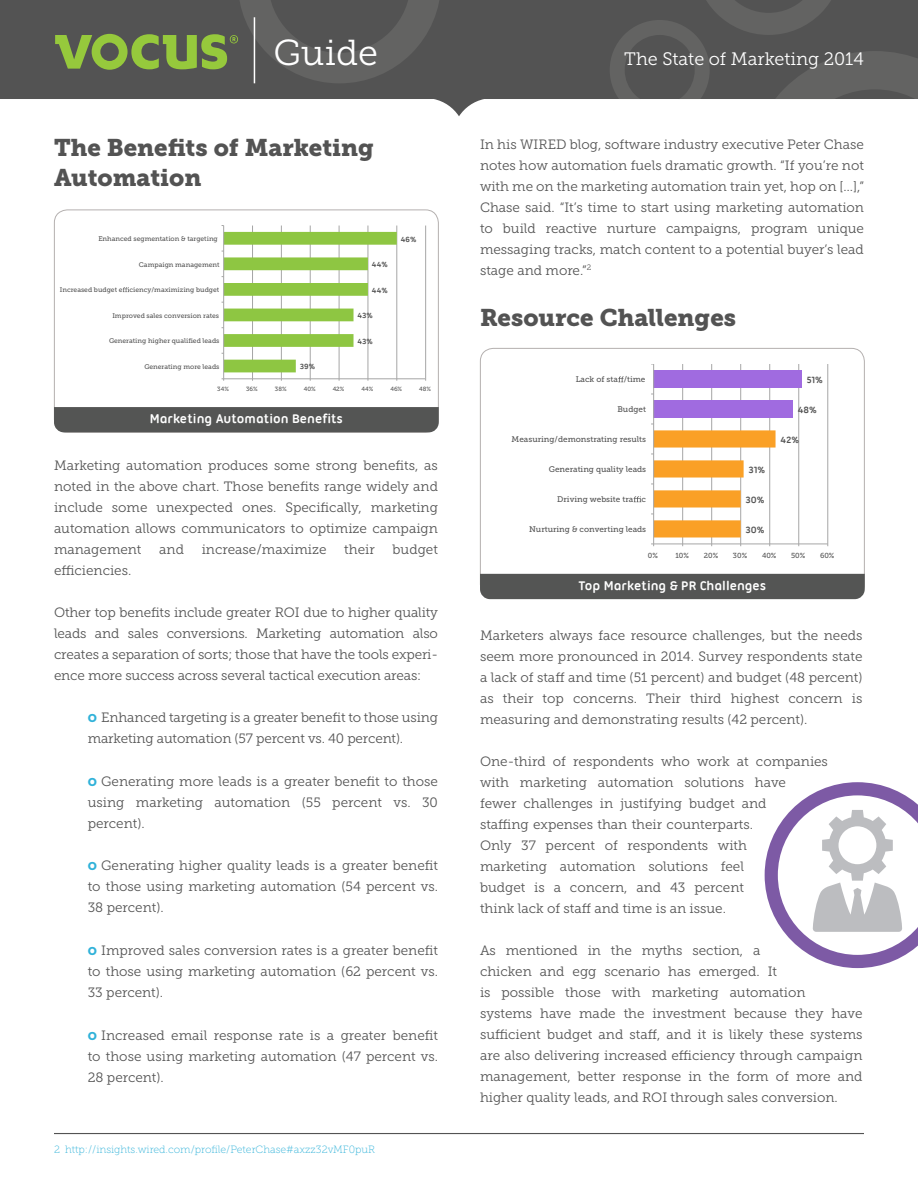
<style>
.page{position:relative;width:918px;height:1188px;background:#fff}
.page>*{position:absolute;margin:0;border:0;box-sizing:border-box;transform-origin:0 0}
.t1{font:36px "Museo Slab 300";color:#fff}
.Body{font:24px/30px "Museo Slab 900";color:#535353}
.t2{font:18px "Museo Slab 300";color:#fff}
.Body-2{font:13.5px/21px "Museo Slab 300";color:#535353;text-align:justify}
.Body-3{font:700 13.5px "Ubuntu Titling";color:#fff}
.t3{font:10.5px "Museo Slab 100";color:#31b2d9}
.t4{font:700 9.75px "Ubuntu Titling";color:#535353}
.t5{font:8.1px "Museo Slab 500";color:#535353}
.t6{font:700 8.1px "Ubuntu Titling";color:#535353}
.t7{font:7.35px "Museo Slab 500";color:#535353}
.t8{font:6.75px "Museo Slab 500";color:#535353}
.t9{font:6px "Museo Slab 500";color:#535353}
.s1{font-family:"Karbon";font-weight:700;color:#31b2d9}
</style>
<div class="page">
<svg style="left:0;top:0;width:610px;height:116px;fill:#535353"></svg>
<svg style="left:610px;top:0;width:308px;height:99px;background:#585858"></svg>
<svg style="left:55px;top:0;width:386px;height:83px;background:#5d6254"></svg>
<hr style="left:254px;top:17px;width:1px;height:66px;background:#fff">
<hr style="left:252px;top:226px;width:1px;height:153px;background:#a6a6a6">
<hr style="left:281px;top:226px;width:1px;height:153px;background:#a6a6a6">
<hr style="left:310px;top:226px;width:1px;height:153px;background:#a6a6a6">
<hr style="left:339px;top:226px;width:1px;height:153px;background:#a6a6a6">
<hr style="left:368px;top:226px;width:1px;height:153px;background:#a6a6a6">
<hr style="left:397px;top:226px;width:1px;height:153px;background:#a6a6a6">
<hr style="left:425px;top:226px;width:1px;height:153px;background:#a6a6a6">
<hr style="left:224px;top:379px;width:202px;height:1px;background:#a6a6a6">
<hr style="left:223px;top:226px;width:1px;height:153px;background:#a6a6a6">
<svg style="left:222px;top:226px;width:175px;height:146px"></svg>
<svg style="left:123px;top:287px;width:6px;height:5px"></svg>
<div style="left:54px;top:210px;width:385px;height:223px;border:1px solid #b4b0af;border-radius:13px"></div>
<div style="left:54px;top:407px;width:385px;height:25px;background:#545554"></div>
<hr style="left:682px;top:364px;width:1px;height:180px;background:#a6a6a6">
<hr style="left:711px;top:364px;width:1px;height:180px;background:#a6a6a6">
<hr style="left:740px;top:364px;width:1px;height:180px;background:#a6a6a6">
<hr style="left:769px;top:364px;width:1px;height:180px;background:#a6a6a6">
<hr style="left:798px;top:364px;width:1px;height:180px;background:#a6a6a6">
<hr style="left:827px;top:364px;width:1px;height:180px;background:#a6a6a6">
<div style="left:654px;top:370px;width:148px;height:18px;background:#a06be0"></div>
<div style="left:654px;top:400px;width:139px;height:18px;background:#a06be0"></div>
<hr style="left:654px;top:544px;width:174px;height:1px;background:#a6a6a6">
<hr style="left:653px;top:364px;width:1px;height:180px;background:#a6a6a6">
<svg style="left:651px;top:424px;width:125px;height:113px"></svg>
<svg style="left:618px;top:376px;width:6px;height:6px"></svg>
<svg style="left:634px;top:496px;width:7px;height:6px"></svg>
<div style="left:480px;top:574px;width:385px;height:25px;background:#545554"></div>
<hr style="left:54px;top:1133px;width:810px;height:1px;background:#535353">
<svg style="left:765px;top:782px;width:153px;height:186px"></svg>
<h1 class="t1" style="left:274px;top:33px;width:106px">Guide</h1>
<p class="Body" style="left:54px;top:133px;width:321px">The Benefits of Marketing<br>Automation</p>
<p class="t8" style="left:98px;top:235px;width:121px">Enhanced segmentation &amp; targeting</p>
<p class="t6" style="left:401px;top:234px;width:17px">46%</p>
<p class="t8" style="left:139px;top:260px;width:82px">Campaign management</p>
<p class="t6" style="left:372px;top:260px;width:17px">44%</p>
<p class="t8" style="left:60px;top:286px;width:161px">Increased budget e ciency/maximizing budget</p>
<p class="t6" style="left:372px;top:285px;width:17px">44%</p>
<p class="t8" style="left:112px;top:312px;width:108px">Improved sales conversion rates</p>
<p class="t6" style="left:358px;top:311px;width:17px">43%</p>
<p class="t8" style="left:109px;top:337px;width:112px">Generating higher qualified leads</p>
<p class="t6" style="left:358px;top:336px;width:17px">43%</p>
<p class="t8" style="left:144px;top:363px;width:77px">Generating more leads</p>
<p class="t6" style="left:300px;top:362px;width:17px">39%</p>
<p class="t9" style="left:217px;top:385px;width:13px">34%</p>
<p class="t9" style="left:246px;top:385px;width:13px">36%</p>
<p class="t9" style="left:275px;top:385px;width:13px">38%</p>
<p class="t9" style="left:304px;top:385px;width:13px">40%</p>
<p class="t9" style="left:333px;top:385px;width:13px">42%</p>
<p class="t9" style="left:362px;top:385px;width:13px">44%</p>
<p class="t9" style="left:390px;top:385px;width:13px">46%</p>
<p class="t9" style="left:419px;top:385px;width:13px">48%</p>
<p class="Body-3" style="left:150px;top:411px;width:195px">Marketing Automation Benefits</p>
<p class="Body-2" style="left:54px;top:455px;width:386px">Marketing automation produces some strong benefits, as noted in the above chart. Those benefits range widely and include some unexpected ones. Specifically, marketing automation allows communicators to optimize campaign management</p>
<p class="Body-2" style="left:159px;top:539px;width:26px">and</p>
<p class="Body-2" style="left:202px;top:539px;width:126px">increase/maximize</p>
<p class="Body-2" style="left:344px;top:539px;width:32px">their</p>
<p class="Body-2" style="left:393px;top:539px;width:47px">budget</p>
<p class="Body-2" style="left:54px;top:560px;width:79px">efficiencies.</p>
<p class="Body-2" style="left:54px;top:602px;width:385px">Other top benefits include greater ROI due to higher quality leads and sales conversions. Marketing automation also creates a separation of sorts; those that have the tools experi&shy;ence more success across several tactical execution areas:</p>
<p class="Body-2" style="left:88px;top:707px;width:352px"><span class="s1">O</span> Enhanced targeting is a greater benefit to those using marketing automation (57 percent vs. 40 percent).</p>
<p class="Body-2" style="left:88px;top:771px;width:352px"><span class="s1">O</span> Generating more leads is a greater benefit to those using marketing automation (55 percent vs. 30 percent).</p>
<p class="Body-2" style="left:88px;top:855px;width:352px"><span class="s1">O</span> Generating higher quality leads is a greater benefit to those using marketing automation (54 percent vs.<br>38 percent).</p>
<p class="Body-2" style="left:88px;top:940px;width:352px"><span class="s1">O</span> Improved sales conversion rates is a greater benefit to those using marketing automation (62 percent vs.<br>33 percent).</p>
<p class="Body-2" style="left:88px;top:1025px;width:352px"><span class="s1">O</span> Increased email response rate is a greater benefit to those using marketing automation (47 percent vs.<br>28 percent).</p>
<p class="t3" style="left:54px;top:1143px;width:323px">2 http://insights.wired.com/profile/PeterChase#axzz32vMF0puR</p>
<h3 class="t2" style="left:624px;top:49px;width:241px">The State of Marketing 2014</h3>
<p class="Body-2" style="left:480px;top:134px;width:386px">In his WIRED blog, software industry executive Peter Chase notes how automation fuels dramatic growth. “If you’re not with me on the marketing automation train yet, hop on […],” Chase said. “It’s time to start using marketing automation to build reactive nurture campaigns, program unique messaging tracks, match content to a potential buyer’s lead stage and more.”<sup>2</sup></p>
<p class="Body" style="left:480px;top:302px;width:258px">Resource Challenges</p>
<p class="t5" style="left:576px;top:375px;width:71px">Lack of sta /time</p>
<p class="t5" style="left:617px;top:405px;width:30px">Budget</p>
<p class="t5" style="left:512px;top:435px;width:136px">Measuring/demonstrating results</p>
<p class="t5" style="left:549px;top:465px;width:99px">Generating quality leads</p>
<p class="t5" style="left:557px;top:495px;width:90px">Driving website tra c</p>
<p class="t5" style="left:529px;top:525px;width:119px">Nurturing &amp; converting leads</p>
<p class="t4" style="left:748px;top:464px;width:18px">31%</p>
<p class="t4" style="left:746px;top:494px;width:20px">30%</p>
<p class="t4" style="left:746px;top:524px;width:20px">30%</p>
<p class="t4" style="left:807px;top:374px;width:18px">51%</p>
<p class="t4" style="left:798px;top:404px;width:21px">48%</p>
<p class="t4" style="left:780px;top:434px;width:20px">42%</p>
<p class="t7" style="left:648px;top:552px;width:12px">0%</p>
<p class="t7" style="left:675px;top:552px;width:15px">10%</p>
<p class="t7" style="left:704px;top:552px;width:16px">20%</p>
<p class="t7" style="left:733px;top:552px;width:16px">30%</p>
<p class="t7" style="left:762px;top:552px;width:16px">40%</p>
<p class="t7" style="left:791px;top:552px;width:16px">50%</p>
<p class="t7" style="left:820px;top:552px;width:16px">60%</p>
<p class="Body-3" style="left:579px;top:578px;width:189px">Top Marketing &amp; PR Challenges</p>
<p class="Body-2" style="left:480px;top:625px;width:384px">Marketers always face resource challenges, but the needs seem more pronounced in 2014. Survey respondents state a lack of staff and time (51 percent) and budget (48 percent) as their top concerns. Their third highest concern is measuring and demonstrating results (42 percent).</p>
<p class="Body-2" style="left:480px;top:751px;width:350px;text-align:left">One-third of respondents who work at companies with marketing automation solutions have<br>fewer challenges in justifying budget and<br>staffing expenses than their counterparts.<br>Only 37 percent of respondents with<br>marketing automation solutions feel<br>budget is a concern, and 43 percent<br>think lack of staff and time is an issue.</p>
<p class="Body-2" style="left:480px;top:940px;width:384px;text-align:left">As mentioned in the myths section, a<br>chicken and egg scenario has emerged. It<br>is possible those with marketing automation<br>systems have made the investment because they have sufficient budget and staff, and it is likely these systems are also delivering increased efficiency through campaign management, better response in the form of more and higher quality leads, and ROI through sales conversion.</p>
</div>
